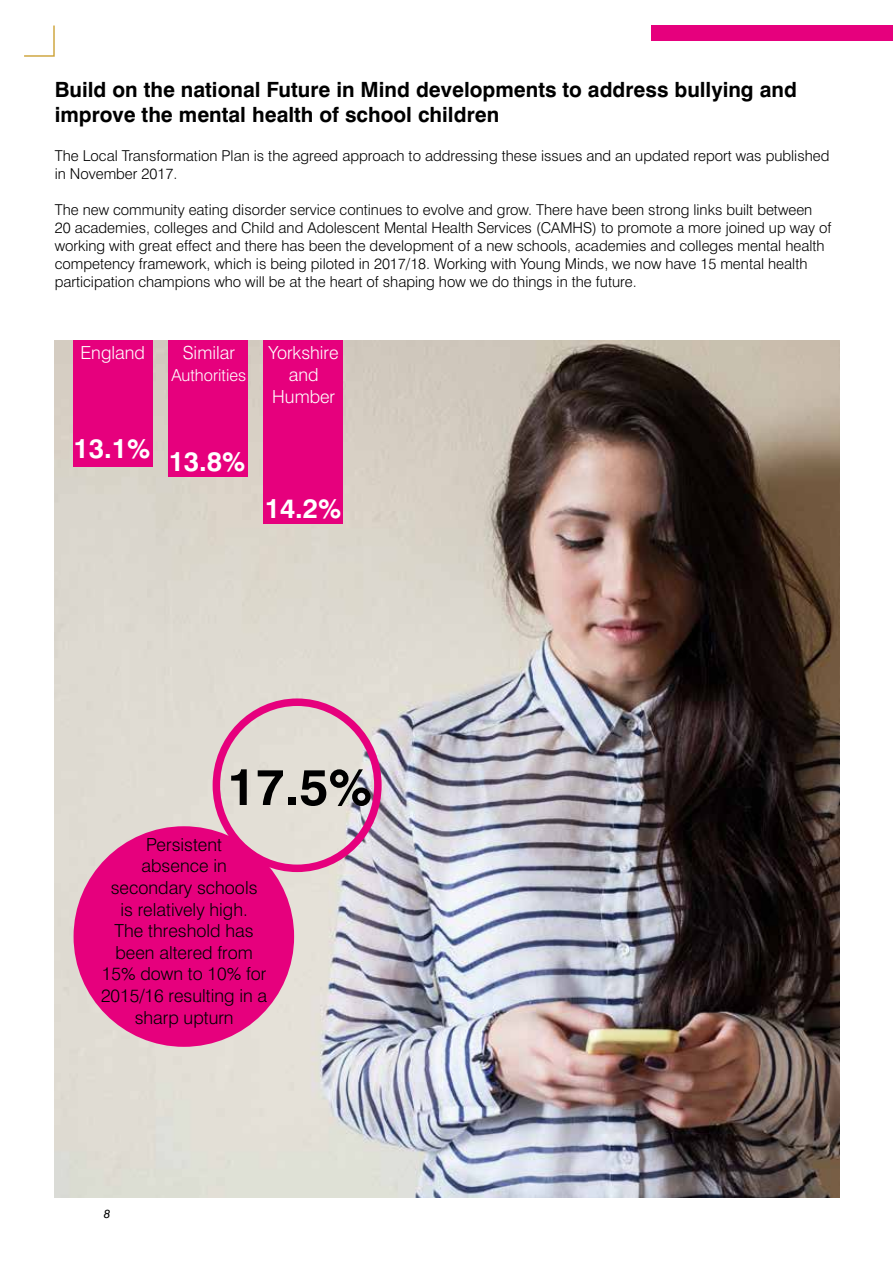
<style>
.page{position:relative;width:893px;height:1263px;background:#fff}
.page>*{position:absolute;margin:0;border:0;box-sizing:border-box;transform-origin:0 0}
.t1{font:700 51px "Swiss 721 BT";color:#000}
.t2{font:700 27px "Swiss 721 BT";color:#fff}
.t3{font:700 21px/25.2px "Swiss 721 BT";color:#000}
.t4{font:300 18px/21.6px "Swiss 721 BT";color:#000;text-align:center}
.t5{font:300 18px/21.6px "Swiss 721 BT";color:#fff;text-align:center}
.t6{font:300 16.5px "Swiss 721 BT";color:#fff}
.t7{font:300 15px/18px "Swiss 721 BT";color:#000}
.t8{font:italic 12px "Swiss 721 BT";color:#000}
</style>
<div class="page">
<div style="left:652px;top:26px;width:241px;height:15px;background:#e6007d"></div>
<svg style="left:24px;top:25px;width:31px;height:32px"></svg>
<img style="left:54px;top:340px;width:786px;height:857px">
<div style="left:169px;top:340px;width:79px;height:137px;background:#e6007d"></div>
<div style="left:74px;top:340px;width:79px;height:126px;background:#e6007d"></div>
<div style="left:264px;top:340px;width:79px;height:184px;background:#e6007d"></div>
<div style="left:213px;top:698px;width:169px;height:174px;border:8px solid #e6007d;border-radius:50%"></div>
<div style="left:74px;top:826px;width:220px;height:221px;background:#e6007d;border-radius:50%"></div>
<h3 class="t3" style="left:55px;top:76px;width:744px">Build on the national Future in Mind developments to address bullying and improve the mental health of school children</h3>
<p class="t7" style="left:55px;top:147px;width:776px">The Local Transformation Plan is the agreed approach to addressing these issues and an updated report was published in November 2017.</p>
<p class="t7" style="left:55px;top:201px;width:778px">The new community eating disorder service continues to evolve and grow. There have been strong links built between 20 academies, colleges and Child and Adolescent Mental Health Services (CAMHS) to promote a more joined up way of working with great effect and there has been the development of a new schools, academies and colleges mental health competency framework, which is being piloted in 2017/18. Working with Young Minds, we now have 15 mental health participation champions who will be at the heart of shaping how we do things in the future.</p>
<p class="t5" style="left:183px;top:342px;width:54px">Similar</p>
<p class="t6" style="left:171px;top:365px;width:76px">Authorities</p>
<p class="t5" style="left:80px;top:342px;width:66px">England</p>
<p class="t5" style="left:269px;top:342px;width:72px">Yorkshire and<br>Humber</p>
<h2 class="t2" style="left:74px;top:432px;width:78px">13.1%</h2>
<h2 class="t2" style="left:169px;top:445px;width:78px">13.8%</h2>
<h2 class="t2" style="left:265px;top:491px;width:78px">14.2%</h2>
<h1 class="t1" style="left:227px;top:756px;width:147px">17.5%</h1>
<p class="t4" style="left:101px;top:833px;width:168px">Persistent<br>absence in secondary schools<br>is relatively high.<br>The threshold has been altered from<br>15% down to 10% for<br>2015/16 resulting in a sharp upturn</p>
<p class="t8" style="left:104px;top:1206px;width:8px">8</p>
</div>
